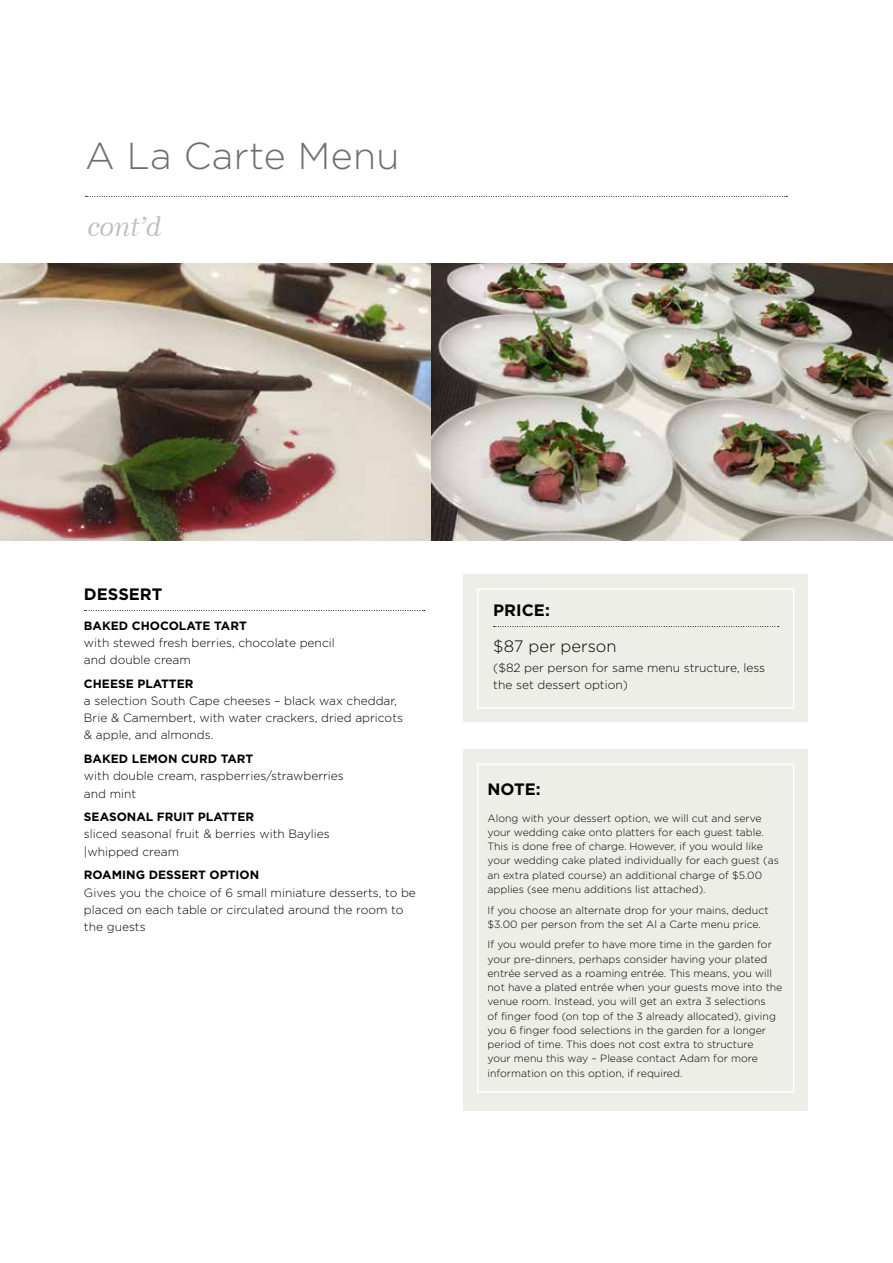
<style>
.page{position:relative;width:893px;height:1263px;background:#fff}
.page>*{position:absolute;margin:0;border:0;box-sizing:border-box;transform-origin:0 0}
.t1{font:300 37.5px "Gotham";letter-spacing:.01em;color:#6d6e71}
.t2{font:italic 27px "Modern 880 BT";color:#bcbec0}
.t3{font:700 16.5px "Gotham";color:#000}
.t4{font:300 16.5px "Gotham";color:#000}
.t5{font:300 12px/17.2px "Gotham";color:#000}
.t6{font:700 12px "Gotham";color:#000}
.t7{font:300 10.5px/14.2px "Gotham";color:#000}
</style>
<div class="page">
<svg style="left:84px;top:610px;width:341px;height:1px"></svg>
<img style="left:0;top:264px;width:432px;height:276px">
<img style="left:432px;top:264px;width:461px;height:276px">
<div style="left:463px;top:749px;width:345px;height:361px;background:#eeeee8"></div>
<div style="left:477px;top:764px;width:317px;height:328px;border:2px solid #fff"></div>
<div style="left:463px;top:574px;width:345px;height:148px;background:#eeeee8"></div>
<div style="left:477px;top:588px;width:317px;height:120px;border:2px solid #fff"></div>
<svg style="left:494px;top:626px;width:285px;height:1px"></svg>
<svg style="left:85px;top:196px;width:702px;height:1px"></svg>
<h1 class="t1" style="left:85px;top:135px;width:316px">A La Carte Menu</h1>
<h2 class="t2" style="left:88px;top:210px;width:75px">cont’d</h2>
<h3 class="t3" style="left:84px;top:584px;width:80px">DESSERT</h3>
<p class="t6" style="left:84px;top:618px;width:164px">BAKED CHOCOLATE TART</p>
<p class="t5" style="left:84px;top:634px;width:252px">with stewed fresh berries, chocolate pencil and double cream</p>
<p class="t6" style="left:84px;top:676px;width:111px">CHEESE PLATTER</p>
<p class="t5" style="left:84px;top:692px;width:321px">a selection South Cape cheeses – black wax cheddar,<br>Brie &amp; Camembert, with water crackers, dried apricots &amp; apple, and almonds.</p>
<p class="t6" style="left:84px;top:752px;width:171px">BAKED LEMON CURD TART</p>
<p class="t5" style="left:84px;top:767px;width:261px">with double cream, raspberries/strawberries and mint</p>
<p class="t6" style="left:84px;top:810px;width:172px">SEASONAL FRUIT PLATTER</p>
<p class="t5" style="left:84px;top:825px;width:247px">sliced seasonal fruit &amp; berries with Baylies |whipped cream</p>
<p class="t6" style="left:84px;top:868px;width:177px">ROAMING DESSERT OPTION</p>
<p class="t5" style="left:84px;top:883px;width:333px">Gives you the choice of 6 small miniature desserts, to be placed on each table or circulated around the room to the guests</p>
<h3 class="t3" style="left:493px;top:600px;width:58px">PRICE:</h3>
<h3 class="t4" style="left:493px;top:637px;width:125px">$87 per person</h3>
<p class="t5" style="left:493px;top:659px;width:273px">($82 per person for same menu structure, less the set dessert option)</p>
<h3 class="t3" style="left:487px;top:779px;width:55px">NOTE:</h3>
<p class="t7" style="left:487px;top:811px;width:293px">Along with your dessert option, we will cut and serve your wedding cake onto platters for each guest table.<br>This is done free of charge. However, if you would like your wedding cake plated individually for each guest (as an extra plated course) an additional charge of $5.00 applies (see menu additions list attached).</p>
<p class="t7" style="left:487px;top:902px;width:282px">If you choose an alternate drop for your mains, deduct $3.00 per person from the set Al a Carte menu price.</p>
<p class="t7" style="left:487px;top:937px;width:296px">If you would prefer to have more time in the garden for your pre-dinners, perhaps consider having your plated entrée served as a roaming entrée. This means, you will not have a plated entrée when your guests move into the venue room. Instead, you will get an extra 3 selections<br>of finger food (on top of the 3 already allocated), giving you 6 finger food selections in the garden for a longer period of time. This does not cost extra to structure<br>your menu this way – Please contact Adam for more information on this option, if required.</p>
</div>
